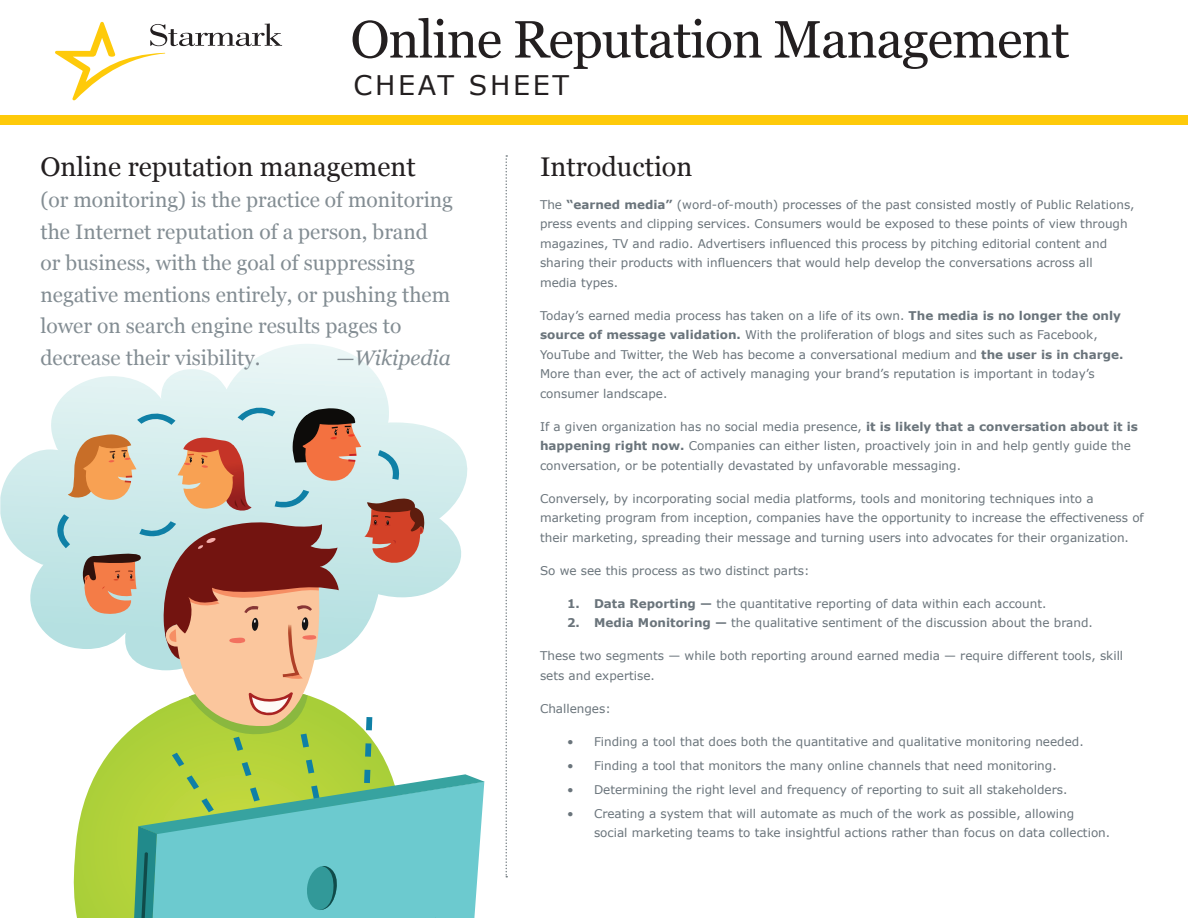
<style>
.page{position:relative;width:1188px;height:918px;background:#fff}
.page>*{position:absolute;margin:0;border:0;box-sizing:border-box;transform-origin:0 0}
.t1{font:52.5px "Georgia";letter-spacing:-.02em;color:#231f20}
.t2{font:27px "Georgia";color:#231f20}
.t3{font:27px "Verdana";letter-spacing:.1em;color:#231f20}
.t4{font:21px/31.5px "Georgia";color:#838d93}
.t5{font:italic 21px "Georgia";color:#838d93}
.t6{font:12px/19.5px "Verdana";color:#6a747b}
.s1{font-weight:700}
</style>
<div class="page">
<div style="left:0;top:115px;width:1188px;height:10px;background:#feca0a"></div>
<svg style="left:55px;top:22px;width:227px;height:78px"></svg>
<svg style="left:0;top:344px;width:388px;height:291px"></svg>
<svg style="left:48px;top:400px;width:437px;height:518px"></svg>
<svg style="left:506px;top:155px;width:1px;height:723px"></svg>
<h1 class="t1" style="left:351px;top:8px;width:721px">Online Reputation Management</h1>
<h2 class="t3" style="left:354px;top:68px;width:217px">cheat sheet</h2>
<h2 class="t2" style="left:40px;top:150px;width:377px">Online reputation management</h2>
<p class="t4" style="left:40px;top:185px;width:414px">(or monitoring) is the practice of monitoring the Internet reputation of a person, brand or business, with the goal of suppressing negative mentions entirely, or pushing them lower on search engine results pages to decrease their visibility.</p>
<h3 class="t5" style="left:336px;top:344px;width:116px">—Wikipedia</h3>
<h2 class="t2" style="left:540px;top:150px;width:154px">Introduction</h2>
<p class="t6" style="left:540px;top:194px;width:596px">The <span class="s1">“earned media”</span> (word-of-mouth) processes of the past consisted mostly of Public Relations, press events and clipping services. Consumers would be exposed to these points of view through magazines, TV and radio. Advertisers influenced this process by pitching editorial content and sharing their products with influencers that would help develop the conversations across all<br>media types.</p>
<p class="t6" style="left:540px;top:305px;width:585px">Today’s earned media process has taken on a life of its own. <span class="s1">The media is no longer the only source of message validation.</span> With the proliferation of blogs and sites such as Facebook, YouTube and Twitter, the Web has become a conversational medium and <span class="s1">the user is in charge.<br></span>More than ever, the act of actively managing your brand’s reputation is important in today’s consumer landscape.</p>
<p class="t6" style="left:540px;top:416px;width:599px">If a given organization has no social media presence, <span class="s1">it is likely that a conversation about it is happening right now.</span> Companies can either listen, proactively join in and help gently guide the conversation, or be potentially devastated by unfavorable messaging.</p>
<p class="t6" style="left:540px;top:488px;width:605px">Conversely, by incorporating social media platforms, tools and monitoring techniques into a marketing program from inception, companies have the opportunity to increase the effectiveness of their marketing, spreading their message and turning users into advocates for their organization.</p>
<p class="t6" style="left:540px;top:560px;width:271px">So we see this process as two distinct parts:</p>
<p class="t6" style="left:567px;top:593px;width:481px"><span class="s1">1. Data Reporting —</span> the quantitative reporting of data within each account.</p>
<p class="t6" style="left:567px;top:613px;width:527px"><span class="s1">2. Media Monitoring —</span> the qualitative sentiment of the discussion about the brand.</p>
<p class="t6" style="left:540px;top:646px;width:585px">These two segments — while both reporting around earned media — require different tools, skill sets and expertise.</p>
<p class="t6" style="left:540px;top:698px;width:72px">Challenges:</p>
<p class="t6" style="left:567px;top:731px;width:518px">• Finding a tool that does both the quantitative and qualitative monitoring needed.</p>
<p class="t6" style="left:567px;top:755px;width:491px">• Finding a tool that monitors the many online channels that need monitoring.</p>
<p class="t6" style="left:567px;top:779px;width:502px">• Determining the right level and frequency of reporting to suit all stakeholders.</p>
<p class="t6" style="left:594px;top:803px;width:518px;text-indent:-27px">• Creating a system that will automate as much of the work as possible, allowing social marketing teams to take insightful actions rather than focus on data collection.</p>
</div>
